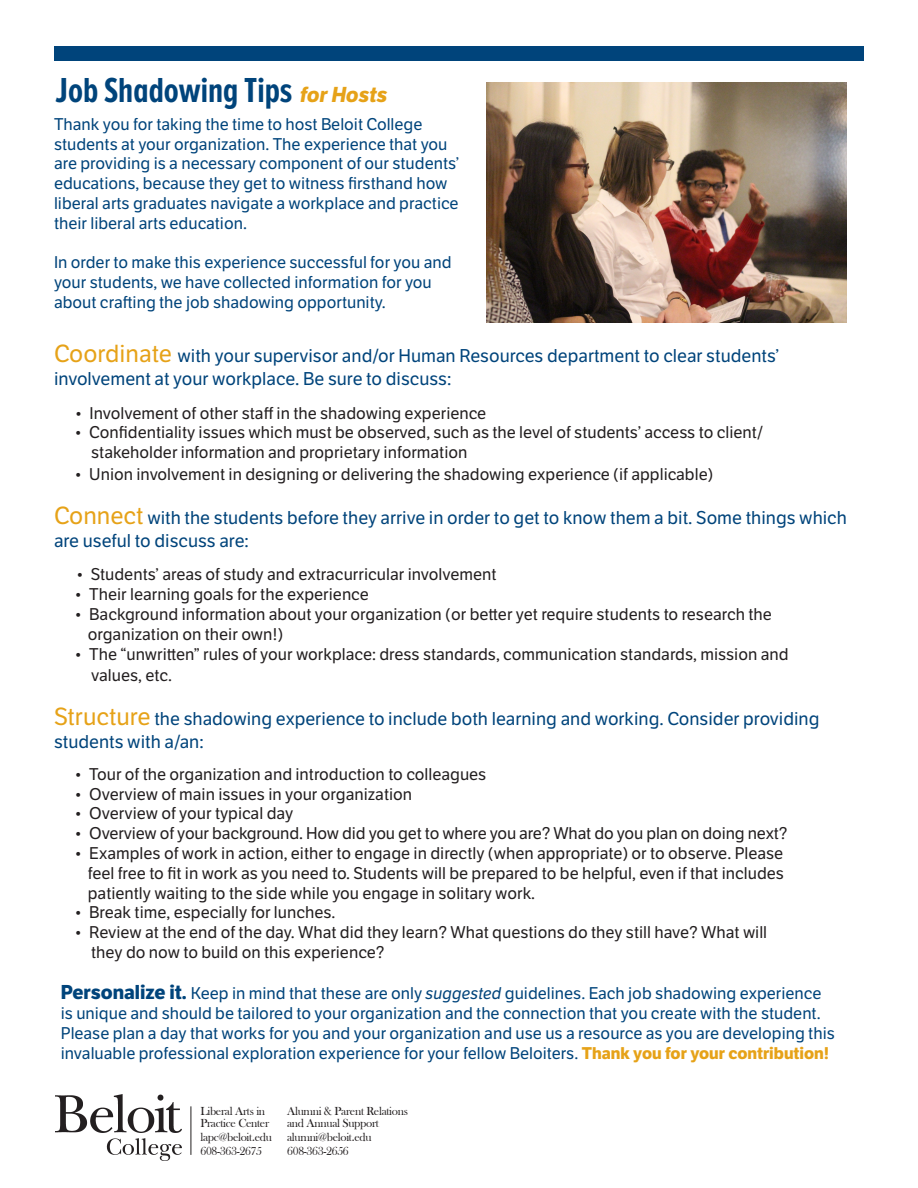
<style>
.page{position:relative;width:918px;height:1188px;background:#fff}
.page>*{position:absolute;margin:0;border:0;box-sizing:border-box;transform-origin:0 0}
.t1{font:700 36px "Proxima Nova A Ex Cn";color:#00447b}
.t2{font:italic 700 21px "LFT Etica";color:#e6a218}
.t3{font:18px/23.1px "LFT Etica";color:#00447b}
.t4{font:16.5px/19.8px "LFT Etica";color:#231f20}
.t5{font:16.5px/19.8px "LFT Etica";color:#00447b}
.t6{font:12px "Bask Old Face";letter-spacing:-.025em;color:#231f20}
.s1{font-size:24px;color:#e6a218}
.s2{font-weight:700;font-size:19.5px}
.s3{font-style:italic}
.s4{font-weight:700;color:#e6a218}
</style>
<div class="page">
<div style="left:54px;top:46px;width:810px;height:14px;background:#00447b"></div>
<img style="left:56px;top:1095px;width:126px;height:65px">
<hr style="left:191px;top:1106px;width:1px;height:49px;background:#231f20">
<img style="left:486px;top:83px;width:360px;height:239px">
<p class="t1" style="left:56px;top:70px;width:238px">Job Shadowing Tips</p>
<p class="t2" style="left:300px;top:82px;width:89px">for Hosts</p>
<p class="t5" style="left:54px;top:114px;width:407px">Thank you for taking the time to host Beloit College students at your organization. The experience that you are providing is a necessary component of our students’ educations, because they get to witness firsthand how liberal arts graduates navigate a workplace and practice their liberal arts education.</p>
<p class="t5" style="left:54px;top:253px;width:399px">In order to make this experience successful for you and your students, we have collected information for you about crafting the job shadowing opportunity.</p>
<p class="t3" style="left:54px;top:344px;width:727px"><span class="s1">Coordinate</span> with your supervisor and/or Human Resources department to clear students’ involvement at your workplace. Be sure to discuss:</p>
<p class="t4" style="left:75px;top:403px;width:413px">• Involvement of other staff in the shadowing experience</p>
<p class="t4" style="left:91px;top:423px;width:674px;text-indent:-17px">• Confidentiality issues which must be observed, such as the level of students’ access to client/ stakeholder information and proprietary information</p>
<p class="t4" style="left:74px;top:465px;width:641px">• Union involvement in designing or delivering the shadowing experience (if applicable)</p>
<p class="t3" style="left:54px;top:506px;width:794px"><span class="s1">Connect</span> with the students before they arrive in order to get to know them a bit. Some things which are useful to discuss are:</p>
<p class="t4" style="left:76px;top:565px;width:422px">• Students’ areas of study and extracurricular involvement</p>
<p class="t4" style="left:74px;top:585px;width:296px">• Their learning goals for the experience</p>
<p class="t4" style="left:74px;top:605px;width:699px">• Background information about your organization (or better yet require students to research the</p>
<p class="t4" style="left:88px;top:624px;width:197px">organization on their own!)</p>
<p class="t4" style="left:74px;top:644px;width:716px">• The “unwritten” rules of your workplace: dress standards, communication standards, mission and</p>
<p class="t4" style="left:91px;top:666px;width:82px">values, etc.</p>
<p class="t3" style="left:54px;top:707px;width:767px"><span class="s1">Structure</span> the shadowing experience to include both learning and working. Consider providing students with a/an:</p>
<p class="t4" style="left:74px;top:765px;width:414px">• Tour of the organization and introduction to colleagues</p>
<p class="t4" style="left:74px;top:784px;width:339px">• Overview of main issues in your organization</p>
<p class="t4" style="left:74px;top:804px;width:220px">• Overview of your typical day</p>
<p class="t4" style="left:74px;top:824px;width:715px">• Overview of your background. How did you get to where you are? What do you plan on doing next?</p>
<p class="t4" style="left:88px;top:844px;width:698px;text-align:justify;text-indent:-14px">• Examples of work in action, either to engage in directly (when appropriate) or to observe. Please feel free to fit in work as you need to. Students will be prepared to be helpful, even if that includes patiently waiting to the side while you engage in solitary work.</p>
<p class="t4" style="left:74px;top:903px;width:263px">• Break time, especially for lunches.</p>
<p class="t4" style="left:91px;top:923px;width:678px;text-indent:-17px">• Review at the end of the day. What did they learn? What questions do they still have? What will they do now to build on this experience?</p>
<p class="t5" style="left:61px;top:984px;width:776px"><span class="s2">Personalize it.</span> Keep in mind that these are only <span class="s3">suggested</span> guidelines. Each job shadowing experience is unique and should be tailored to your organization and the connection that you create with the student.<br>Please plan a day that works for you and your organization and use us a resource as you are developing this invaluable professional exploration experience for your fellow Beloiters. <span class="s4">Thank you for your contribution!</span></p>
<p class="t6" style="left:200px;top:1104px;width:66px">Liberal Arts in</p>
<p class="t6" style="left:200px;top:1116px;width:70px">Practice Center</p>
<p class="t6" style="left:200px;top:1130px;width:73px">lapc@beloit.edu</p>
<p class="t6" style="left:200px;top:1145px;width:63px">608-363-2675</p>
<p class="t6" style="left:287px;top:1104px;width:122px">Alumni &amp; Parent Relations</p>
<p class="t6" style="left:287px;top:1116px;width:93px">and Annual Support</p>
<p class="t6" style="left:287px;top:1130px;width:86px">alumni@beloit.edu</p>
<p class="t6" style="left:287px;top:1145px;width:63px">608-363-2656</p>
</div>
